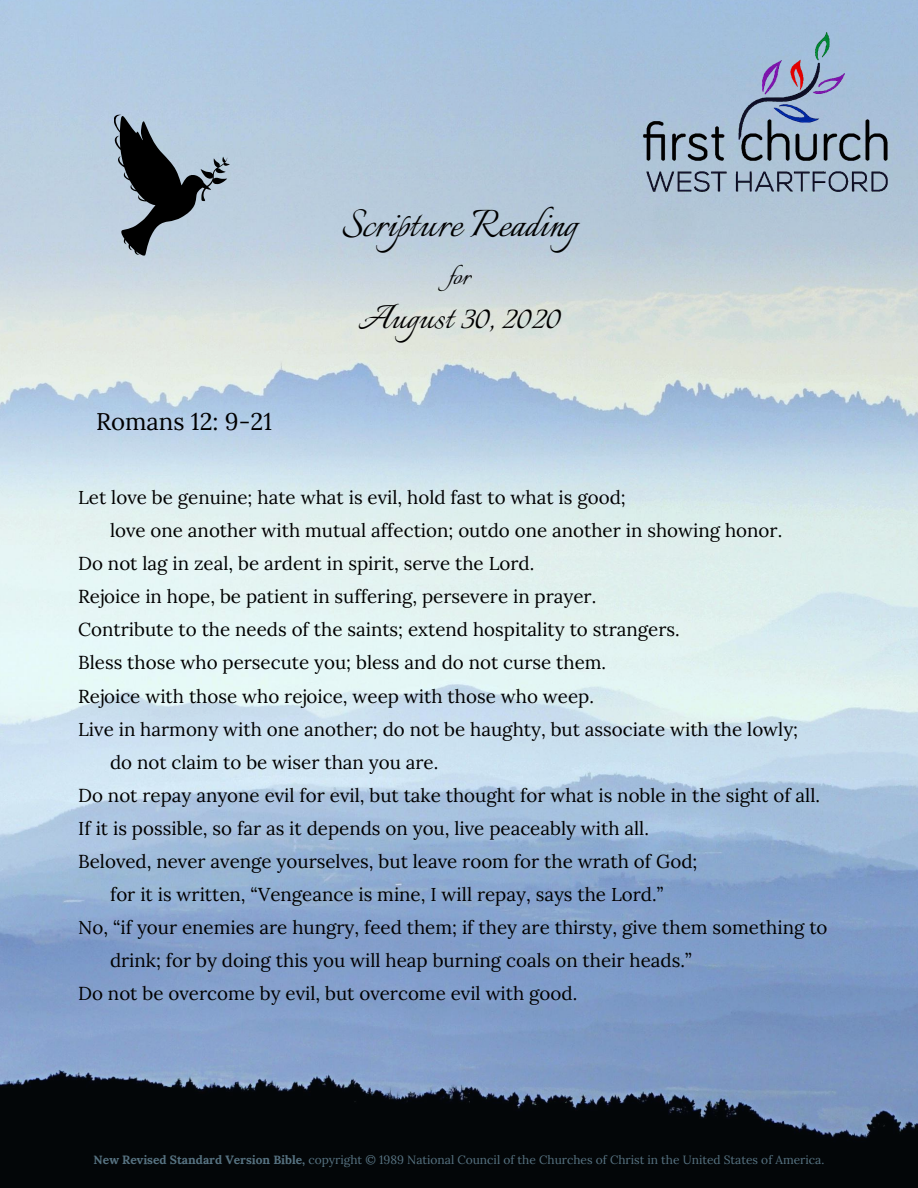
<style>
.page{position:relative;width:918px;height:1188px;background:#fff}
.page>*{position:absolute;margin:0;border:0;box-sizing:border-box;transform-origin:0 0}
.t1{font:48px "Italianno";color:#000}
.t2{font:42px "Italianno";color:#000}
.t3{font:31.5px "Italianno";color:#000}
.t4{font:24px "Lora";color:#000}
.t5{font:18.75px "Lora";color:#000}
.t6{font:12px "Lora";color:#577382}
.s1{font-weight:700}
</style>
<div class="page">
<img style="left:0;top:0;width:918px;height:1188px">
<img style="left:643px;top:29px;width:246px;height:170px">
<svg style="left:114px;top:114px;width:116px;height:142px;background:#7c8994"></svg>
<p class="t4" style="left:96px;top:406px;width:178px">Romans 12: 9-21</p>
<h1 class="t1" style="left:341px;top:197px;width:237px">Scripture Reading</h1>
<h3 class="t3" style="left:448px;top:259px;width:26px">fo r</h3>
<h2 class="t2" style="left:358px;top:295px;width:203px">August 30, 2020</h2>
<p class="t5" style="left:78px;top:485px;width:549px">Let love be genuine; hate what is evil, hold fast to what is good;</p>
<p class="t5" style="left:110px;top:518px;width:674px">love one another with mutual affection; outdo one another in showing honor.</p>
<p class="t5" style="left:78px;top:551px;width:458px">Do not lag in zeal, be ardent in spirit, serve the Lord.</p>
<p class="t5" style="left:78px;top:585px;width:520px">Rejoice in hope, be patient in suffering, persevere in prayer.</p>
<p class="t5" style="left:78px;top:618px;width:603px">Contribute to the needs of the saints; extend hospitality to strangers.</p>
<p class="t5" style="left:78px;top:651px;width:530px">Bless those who persecute you; bless and do not curse them.</p>
<p class="t5" style="left:78px;top:684px;width:517px">Rejoice with those who rejoice, weep with those who weep.</p>
<p class="t5" style="left:78px;top:717px;width:722px">Live in harmony with one another; do not be haughty, but associate with the lowly;</p>
<p class="t5" style="left:110px;top:750px;width:330px">do not claim to be wiser than you are.</p>
<p class="t5" style="left:78px;top:783px;width:743px">Do not repay anyone evil for evil, but take thought for what is noble in the sight of all.</p>
<p class="t5" style="left:78px;top:816px;width:572px">If it is possible, so far as it depends on you, live peaceably with all.</p>
<p class="t5" style="left:78px;top:849px;width:621px">Beloved, never avenge yourselves, but leave room for the wrath of God;</p>
<p class="t5" style="left:110px;top:882px;width:555px">for it is written, “Vengeance is mine, I will repay, says the Lord.”</p>
<p class="t5" style="left:78px;top:915px;width:751px">No, “if your enemies are hungry, feed them; if they are thirsty, give them something to</p>
<p class="t5" style="left:110px;top:948px;width:583px">drink; for by doing this you will heap burning coals on their heads.”</p>
<p class="t5" style="left:78px;top:981px;width:501px">Do not be overcome by evil, but overcome evil with good.</p>
<p class="t6" style="left:94px;top:1152px;width:732px"><span class="s1">New Revised Standard Version Bible,</span> copyright © 1989 National Council of the Churches of Christ in the United States of America.</p>
</div>
